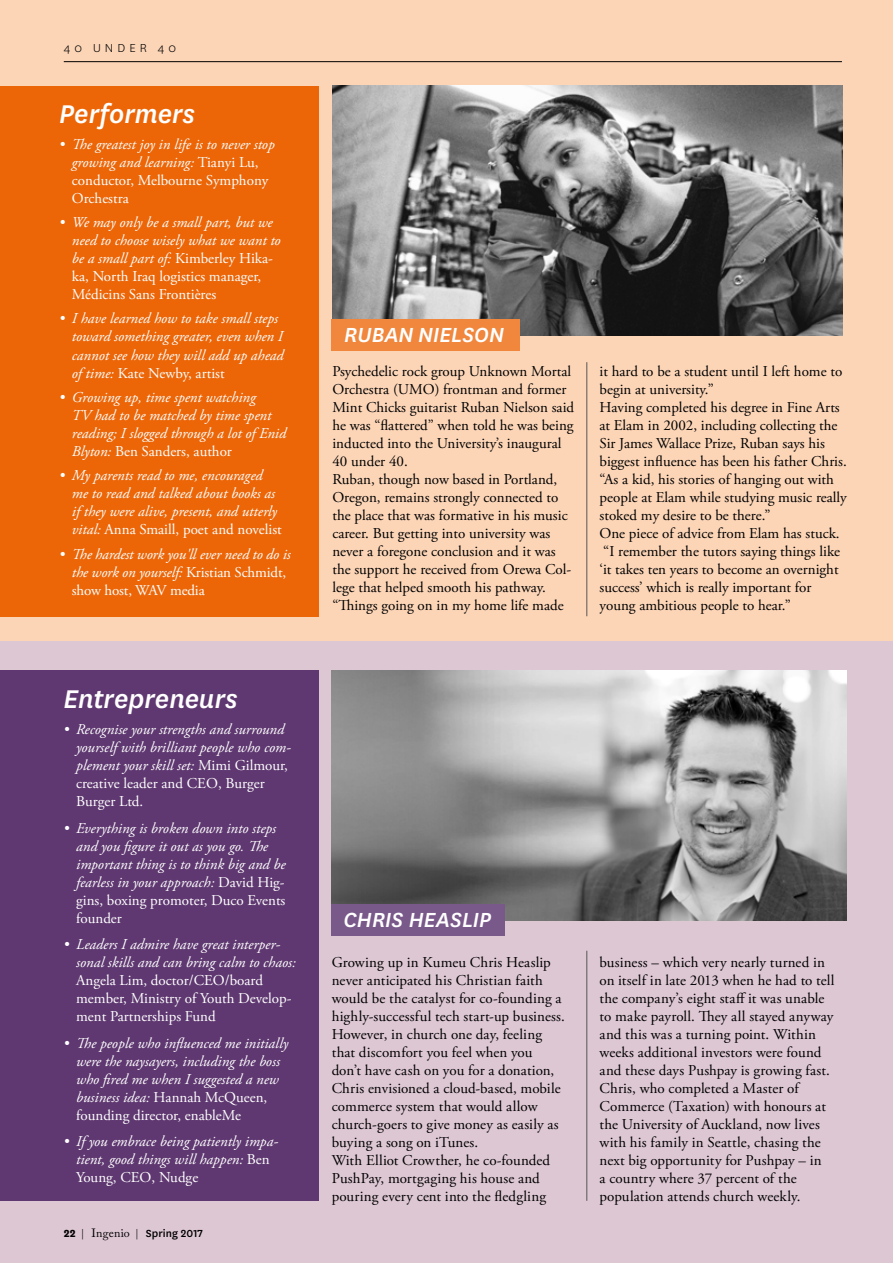
<style>
.page{position:relative;width:893px;height:1263px;background:#fff}
.page>*{position:absolute;margin:0;border:0;box-sizing:border-box;transform-origin:0 0}
.t1{font:italic 500 30px "National";letter-spacing:-.005em;color:#fff}
.t2{font:italic 500 23.85px "National";color:#fff}
.t3{font:15px/18px "Adobe Garamond Pro";color:#000}
.t4{font:italic 15px/18px "Adobe Garamond Pro";color:#fff}
.t5{font:15px/18px "Adobe Garamond Pro";color:#fff}
.t6{font:300 13.5px "National";letter-spacing:.305em;color:#000}
.t7{font:500 12px "National";letter-spacing:.01em;color:#000}
.s1{font-style:normal}
.s2{font-weight:700}
.s3{font-weight:300}
.s4{font-family:"Adobe Caslon Pro";font-weight:400}
</style>
<div class="page">
<div style="left:0;top:641px;width:893px;height:622px;background:#ddc7d3"></div>
<div style="left:0;top:0;width:893px;height:641px;background:#fcd5b7"></div>
<img style="left:704px;top:670px;width:142px;height:250px">
<svg style="left:332px;top:670px;width:372px;height:250px;background:#969696"></svg>
<div style="left:332px;top:903px;width:173px;height:32px;background:#79588a"></div>
<div style="left:0;top:86px;width:318px;height:530px;background:#ec6608"></div>
<div style="left:0;top:670px;width:318px;height:531px;background:#5f3871"></div>
<img style="left:332px;top:85px;width:510px;height:250px">
<hr style="left:64px;top:61px;width:778px;height:1px;background:#000">
<hr style="left:587px;top:362px;width:1px;height:254px;background:#575756">
<hr style="left:587px;top:951px;width:1px;height:250px;background:#575756">
<div style="left:332px;top:319px;width:188px;height:32px;background:#f1873d"></div>
<p class="t6" style="left:64px;top:40px;width:114px">40 UNDER 40</p>
<h1 class="t1" style="left:59px;top:94px;width:137px">Performers</h1>
<p class="t4" style="left:72px;top:135px;width:204px;text-indent:-13px">• The greatest joy in life is to never stop growing and learning: <span class="s1">Tianyi Lu, conductor, Melbourne Symphony<br>Orchestra</span></p>
<p class="t4" style="left:72px;top:214px;width:210px;text-indent:-13px">• We may only be a small part, but we need to choose wisely what we want to be a small part of: <span class="s1">Kimberley Hika&shy;ka, North Iraq logistics manager,<br>Médicins Sans Frontières</span></p>
<p class="t4" style="left:72px;top:310px;width:213px;text-indent:-13px">• I have learned how to take small steps toward something greater, even when I cannot see how they will add up ahead of time: <span class="s1">Kate Newby, artist</span></p>
<p class="t4" style="left:72px;top:388px;width:216px;text-indent:-13px">• Growing up, time spent watching<br>TV had to be matched by time spent reading; I slogged through a lot of Enid Blyton: <span class="s1">Ben Sanders, author</span></p>
<p class="t4" style="left:72px;top:467px;width:211px;text-indent:-13px">• My parents read to me, encouraged me to read and talked about books as if they were alive, present, and utterly vital: <span class="s1">Anna Smaill, poet and novelist</span></p>
<p class="t4" style="left:72px;top:545px;width:220px;text-indent:-13px">• The hardest work you'll ever need to do is the work on yourself: <span class="s1">Kristian Schmidt, show host, WAV media</span></p>
<h1 class="t1" style="left:63px;top:679px;width:176px">Entrepreneurs</h1>
<p class="t4" style="left:76px;top:721px;width:216px;text-indent:-13px">• Recognise your strengths and surround yourself with brilliant people who com&shy;plement your skill set: <span class="s1">Mimi Gilmour, creative leader and CEO, Burger<br>Burger Ltd.</span></p>
<p class="t4" style="left:76px;top:819px;width:211px;text-indent:-13px">• Everything is broken down into steps and you figure it out as you go. The important thing is to think big and be fearless in your approach: <span class="s1">David Hig&shy;gins, boxing promoter, Duco Events founder</span></p>
<p class="t4" style="left:76px;top:936px;width:221px;text-indent:-13px">• Leaders I admire have great interper&shy;sonal skills and can bring calm to chaos:</p>
<p class="t5" style="left:76px;top:972px;width:217px">Angela Lim, doctor/CEO/board member, Ministry of Youth Develop&shy;ment Partnerships Fund</p>
<p class="t4" style="left:76px;top:1034px;width:214px;text-indent:-13px">• The people who influenced me initially were the naysayers, including the boss who fired me when I suggested a new business idea: <span class="s1">Hannah McQueen, founding director, enableMe</span></p>
<p class="t4" style="left:76px;top:1133px;width:203px;text-indent:-13px">• If you embrace being patiently impa&shy;tient, good things will happen: <span class="s1">Ben<br>Young, CEO, Nudge</span></p>
<p class="t7" style="left:64px;top:1225px;width:141px"><span class="s2">22</span> <span class="s3">|</span> <span class="s4">Ingenio</span> <span class="s3">|</span> Spring 2017</p>
<h2 class="t2" style="left:344px;top:319px;width:161px">RUBAN NIELSON</h2>
<p class="t3" style="left:332px;top:363px;width:243px">Psychedelic rock group Unknown Mortal Orchestra (UMO) frontman and former Mint Chicks guitarist Ruban Nielson said he was “flattered” when told he was being inducted into the University’s inaugural 40 under 40.<br>Ruban, though now based in Portland, Oregon, remains strongly connected to the place that was formative in his music career. But getting into university was never a foregone conclusion and it was the support he received from Orewa Col&shy;lege that helped smooth his pathway. “Things going on in my home life made</p>
<p class="t3" style="left:600px;top:363px;width:249px">it hard to be a student until I left home to begin at university.”<br>Having completed his degree in Fine Arts at Elam in 2002, including collecting the Sir James Wallace Prize, Ruban says his biggest influence has been his father Chris. “As a kid, his stories of hanging out with people at Elam while studying music really stoked my desire to be there.”<br>One piece of advice from Elam has stuck. “I remember the tutors saying things like ‘it takes ten years to become an overnight success’ which is really important for young ambitious people to hear.”</p>
<h2 class="t2" style="left:343px;top:904px;width:149px">CHRIS HEASLIP</h2>
<p class="t3" style="left:332px;top:954px;width:235px">Growing up in Kumeu Chris Heaslip never anticipated his Christian faith would be the catalyst for co-founding a highly-successful tech start-up business.<br>However, in church one day, feeling that discomfort you feel when you don’t have cash on you for a donation, Chris envisioned a cloud-based, mobile commerce system that would allow church-goers to give money as easily as buying a song on iTunes.<br>With Elliot Crowther, he co-founded PushPay, mortgaging his house and pouring every cent into the fledgling</p>
<p class="t3" style="left:600px;top:954px;width:237px">business – which very nearly turned in on itself in late 2013 when he had to tell the company’s eight staff it was unable to make payroll. They all stayed anyway and this was a turning point. Within weeks additional investors were found and these days Pushpay is growing fast.<br>Chris, who completed a Master of Commerce (Taxation) with honours at the University of Auckland, now lives with his family in Seattle, chasing the next big opportunity for Pushpay – in<br>a country where 37 percent of the population attends church weekly.</p>
</div>
